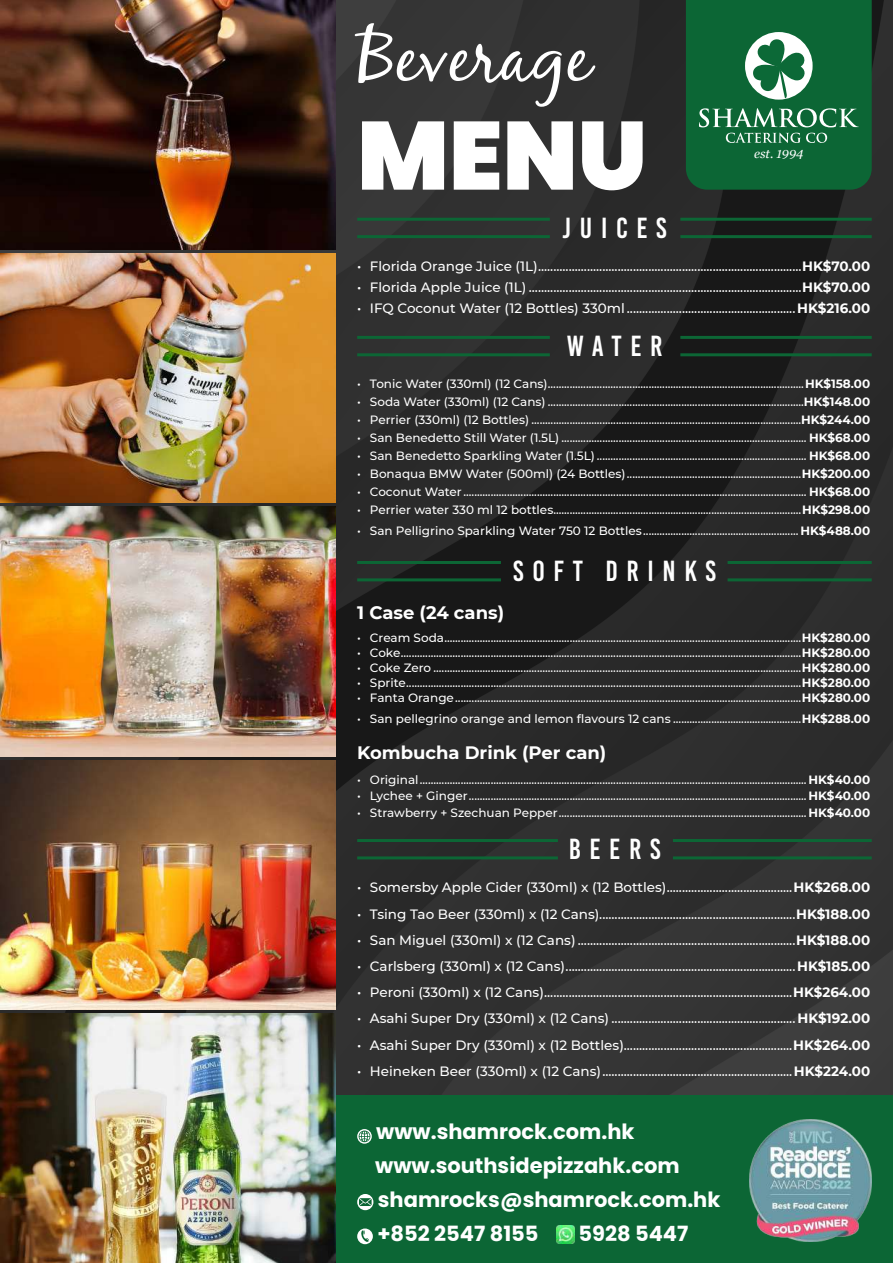
<style>
.page{position:relative;width:893px;height:1263px;background:#fff}
.page>*{position:absolute;margin:0;border:0;box-sizing:border-box;transform-origin:0 0}
.t1{font:900 96.45px "Poppins";color:#fff}
.t2{font:73.5px "Black Jack";color:#fff}
.t3{font:28.95px "Bebas Kai";letter-spacing:.3em;color:#fff}
.t4{font:700 21px/34px "Poppins";color:#fff}
.t5{font:700 18px "Montserrat";color:#fff}
.t6{font:500 13.5px "Montserrat";color:#fff}
.t7{font:italic 12.6px "Georgia";color:#fff}
.t8{font:500 12px "Montserrat";color:#fff}
.s1{font-weight:700}
</style>
<div class="page">
<img style="left:0;top:0;width:893px;height:1096px">
<div style="left:288px;top:1096px;width:605px;height:167px;background:#0c6635"></div>
<svg style="left:686px;top:0;width:186px;height:190px;background:#227347"></svg>
<hr style="left:680px;top:218px;width:192px;height:3px;background:#0c6635">
<hr style="left:680px;top:235px;width:192px;height:3px;background:#0c6635">
<hr style="left:680px;top:336px;width:192px;height:3px;background:#0c6635">
<hr style="left:680px;top:353px;width:192px;height:3px;background:#0c6635">
<hr style="left:728px;top:561px;width:144px;height:3px;background:#0c6635">
<hr style="left:728px;top:578px;width:144px;height:3px;background:#0c6635">
<hr style="left:673px;top:839px;width:199px;height:3px;background:#0c6635">
<hr style="left:673px;top:856px;width:199px;height:3px;background:#0c6635">
<hr style="left:357px;top:218px;width:193px;height:3px;background:#0c6635">
<hr style="left:357px;top:235px;width:193px;height:3px;background:#0c6635">
<hr style="left:357px;top:336px;width:193px;height:3px;background:#0c6635">
<hr style="left:357px;top:353px;width:193px;height:3px;background:#0c6635">
<hr style="left:357px;top:561px;width:144px;height:3px;background:#0c6635">
<hr style="left:357px;top:578px;width:144px;height:3px;background:#0c6635">
<hr style="left:357px;top:839px;width:201px;height:3px;background:#0c6635">
<hr style="left:357px;top:856px;width:201px;height:3px;background:#0c6635">
<svg style="left:357px;top:1129px;width:15px;height:15px"></svg>
<svg style="left:357px;top:1194px;width:16px;height:16px"></svg>
<svg style="left:357px;top:1228px;width:16px;height:16px"></svg>
<img style="left:556px;top:1225px;width:18px;height:18px">
<img style="left:749px;top:1119px;width:123px;height:123px">
<img style="left:0;top:1014px;width:336px;height:249px">
<img style="left:0;top:760px;width:336px;height:249px">
<img style="left:0;top:507px;width:336px;height:249px">
<img style="left:0;top:253px;width:336px;height:250px">
<img style="left:0;top:0;width:336px;height:249px">
<h2 class="t2" style="left:357px;top:12px;width:235px">Beverage</h2>
<h1 class="t1" style="left:357px;top:100px;width:291px">MENU</h1>
<h3 class="t3" style="left:563px;top:212px;width:106px">JUICES</h3>
<p class="t7" style="left:754px;top:146px;width:51px">est. 1994</p>
<p class="t6" style="left:357px;top:257px;width:515px">• Florida Orange Juice (1L)......................................................................................<span class="s1">HK$70.00</span></p>
<p class="t6" style="left:357px;top:278px;width:515px">• Florida Apple Juice (1L) .........................................................................................<span class="s1">HK$70.00</span></p>
<p class="t6" style="left:357px;top:299px;width:515px">• IFQ Coconut Water (12 Bottles) 330ml .......................................................<span class="s1">HK$216.00</span></p>
<h3 class="t3" style="left:567px;top:331px;width:97px">WATER</h3>
<p class="t8" style="left:357px;top:375px;width:515px">• Tonic Water (330ml) (12 Cans)..............................................................................................<span class="s1">HK$158.00</span></p>
<p class="t8" style="left:357px;top:393px;width:515px">• Soda Water (330ml) (12 Cans) ..............................................................................................<span class="s1">HK$148.00</span></p>
<p class="t8" style="left:357px;top:411px;width:515px">• Perrier (330ml) (12 Bottles) ...................................................................................................<span class="s1">HK$244.00</span></p>
<p class="t8" style="left:357px;top:429px;width:515px">• San Benedetto Still Water (1.5L) .......................................................................................... <span class="s1">HK$68.00</span></p>
<p class="t8" style="left:357px;top:447px;width:515px">• San Benedetto Sparkling Water (1.5L) ............................................................................. <span class="s1">HK$68.00</span></p>
<p class="t8" style="left:357px;top:465px;width:515px">• Bonaqua BMW Water (500ml) (24 Bottles)................................................................<span class="s1">HK$200.00</span></p>
<p class="t8" style="left:357px;top:483px;width:515px">• Coconut Water .............................................................................................................................. <span class="s1">HK$68.00</span></p>
<p class="t8" style="left:357px;top:501px;width:515px">• Perrier water 330 ml 12 bottles...........................................................................................<span class="s1">HK$298.00</span></p>
<p class="t8" style="left:357px;top:522px;width:515px">• San Pelligrino Sparkling Water 750 12 Bottles......................................................... <span class="s1">HK$488.00</span></p>
<h3 class="t3" style="left:513px;top:556px;width:204px">SOFT DRINKS</h3>
<h3 class="t5" style="left:357px;top:599px;width:148px">1 Case (24 cans)</h3>
<p class="t8" style="left:357px;top:630px;width:515px">• Cream Soda...................................................................................................................................<span class="s1">HK$280.00</span></p>
<p class="t8" style="left:357px;top:645px;width:515px">• Coke...................................................................................................................................................<span class="s1">HK$280.00</span></p>
<p class="t8" style="left:357px;top:660px;width:515px">• Coke Zero .......................................................................................................................................<span class="s1">HK$280.00</span></p>
<p class="t8" style="left:357px;top:675px;width:515px">• Sprite.................................................................................................................................................<span class="s1">HK$280.00</span></p>
<p class="t8" style="left:357px;top:690px;width:515px">• Fanta Orange...............................................................................................................................<span class="s1">HK$280.00</span></p>
<p class="t8" style="left:357px;top:711px;width:515px">• San pellegrino orange and lemon flavours 12 cans ...............................................<span class="s1">HK$288.00</span></p>
<h3 class="t5" style="left:357px;top:739px;width:251px">Kombucha Drink (Per can)</h3>
<p class="t8" style="left:357px;top:771px;width:515px">• Original.............................................................................................................................................. <span class="s1">HK$40.00</span></p>
<p class="t8" style="left:357px;top:787px;width:515px">• Lychee + Ginger............................................................................................................................ <span class="s1">HK$40.00</span></p>
<p class="t8" style="left:357px;top:804px;width:515px">• Strawberry + Szechuan Pepper........................................................................................... <span class="s1">HK$40.00</span></p>
<h3 class="t3" style="left:569px;top:834px;width:93px">BEERS</h3>
<p class="t6" style="left:357px;top:878px;width:515px">• Somersby Apple Cider (330ml) x (12 Bottles).........................................<span class="s1">HK$268.00</span></p>
<p class="t6" style="left:357px;top:904px;width:515px">• Tsing Tao Beer (330ml) x (12 Cans)................................................................<span class="s1">HK$188.00</span></p>
<p class="t6" style="left:357px;top:931px;width:515px">• San Miguel (330ml) x (12 Cans) .......................................................................<span class="s1">HK$188.00</span></p>
<p class="t6" style="left:357px;top:957px;width:515px">• Carlsberg (330ml) x (12 Cans)...........................................................................<span class="s1">HK$185.00</span></p>
<p class="t6" style="left:357px;top:983px;width:515px">• Peroni (330ml) x (12 Cans).................................................................................<span class="s1">HK$264.00</span></p>
<p class="t6" style="left:357px;top:1009px;width:515px">• Asahi Super Dry (330ml) x (12 Cans) ............................................................ <span class="s1">HK$192.00</span></p>
<p class="t6" style="left:357px;top:1035px;width:515px">• Asahi Super Dry (330ml) x (12 Bottles).......................................................<span class="s1">HK$264.00</span></p>
<p class="t6" style="left:357px;top:1062px;width:515px">• Heineken Beer (330ml) x (12 Cans)..............................................................<span class="s1">HK$224.00</span></p>
<h3 class="t4" style="left:375px;top:1115px;width:347px">www.shamrock.com.hk www.southsidepizzahk.com shamrocks@shamrock.com.hk +852 2547 8155</h3>
<h3 class="t4" style="left:578px;top:1217px;width:111px">5928 5447</h3>
</div>
